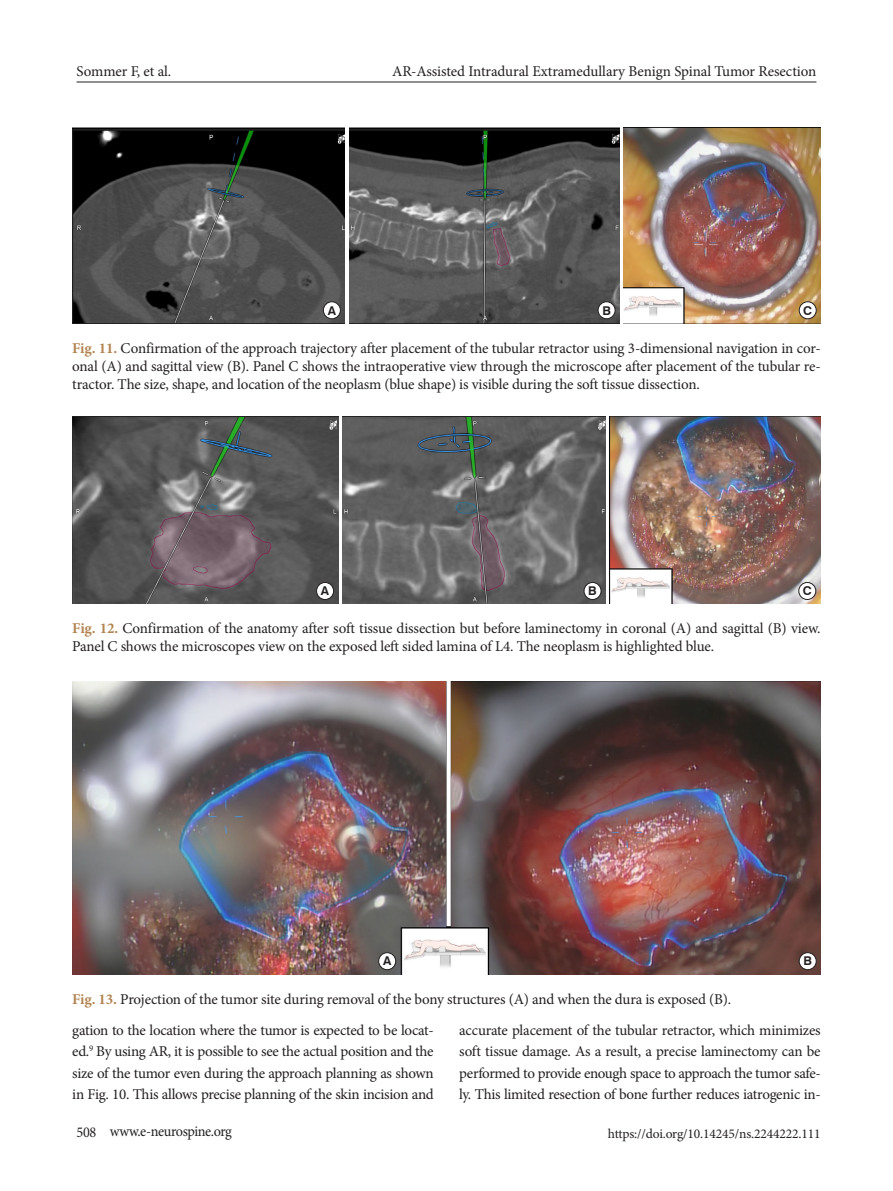
<style>
.page{position:relative;width:893px;height:1191px;background:#fff}
.page>*{position:absolute;margin:0;border:0;box-sizing:border-box;transform-origin:0 0}
.표그림캡션{font:15px/18px "Minion Pro";letter-spacing:-.01em;color:#231f20;text-align:justify}
.본문{font:15px/21.3px "Minion Pro";letter-spacing:-.02em;color:#231f20;text-align:justify}
.표그림캡션-2{font:15px "Minion Pro";letter-spacing:-.01em;color:#231f20;scale:.95 1}
.t1{font:13.5px "Minion Pro";letter-spacing:-.01em;color:#231f20}
.t2{font:700 12.15px "Swiss 721 BT";color:#231f20}
.s1{font-weight:700;color:#b28450}
</style>
<div class="page">
<hr style="left:77px;top:82px;width:739px;height:1px;background:#231f20">
<img style="left:624px;top:128px;width:197px;height:195px">
<img style="left:349px;top:128px;width:271px;height:195px">
<img style="left:72px;top:128px;width:273px;height:195px">
<div style="left:323px;top:302px;width:17px;height:17px;background:#fff;border-radius:50%"></div>
<div style="left:323px;top:301px;width:18px;height:18px;border:1px solid #231f20;border-radius:50%"></div>
<div style="left:598px;top:302px;width:17px;height:17px;background:#fff;border-radius:50%"></div>
<div style="left:598px;top:301px;width:17px;height:18px;border:1px solid #231f20;border-radius:50%"></div>
<div style="left:799px;top:302px;width:17px;height:17px;background:#fff;border-radius:50%"></div>
<div style="left:799px;top:301px;width:17px;height:18px;border:1px solid #231f20;border-radius:50%"></div>
<img style="left:610px;top:417px;width:210px;height:187px">
<img style="left:342px;top:417px;width:263px;height:187px">
<img style="left:72px;top:417px;width:266px;height:187px">
<div style="left:317px;top:582px;width:17px;height:17px;background:#fff;border-radius:50%"></div>
<div style="left:316px;top:582px;width:18px;height:18px;border:1px solid #231f20;border-radius:50%"></div>
<div style="left:584px;top:582px;width:17px;height:17px;background:#fff;border-radius:50%"></div>
<div style="left:584px;top:582px;width:17px;height:18px;border:1px solid #231f20;border-radius:50%"></div>
<div style="left:799px;top:582px;width:17px;height:17px;background:#fff;border-radius:50%"></div>
<div style="left:798px;top:582px;width:18px;height:18px;border:1px solid #231f20;border-radius:50%"></div>
<img style="left:72px;top:681px;width:749px;height:293px">
<div style="left:446px;top:679px;width:5px;height:247px;background:#fff"></div>
<div style="left:379px;top:952px;width:17px;height:17px;background:#fff;border-radius:50%"></div>
<div style="left:378px;top:952px;width:18px;height:18px;border:1px solid #231f20;border-radius:50%"></div>
<div style="left:799px;top:952px;width:17px;height:17px;background:#fff;border-radius:50%"></div>
<div style="left:799px;top:952px;width:17px;height:18px;border:1px solid #231f20;border-radius:50%"></div>
<p class="표그림캡션" style="left:77px;top:62px;width:96px">Sommer F, et al.</p>
<p class="표그림캡션" style="left:392px;top:62px;width:426px">AR-Assisted Intradural Extramedullary Benign Spinal Tumor Resection</p>
<p class="t2" style="left:328px;top:303px;width:10px">A</p>
<p class="t2" style="left:602px;top:303px;width:10px">B</p>
<p class="t2" style="left:803px;top:303px;width:10px">C</p>
<p class="표그림캡션" style="left:72px;top:339px;width:750px"><span class="s1">Fig. 11.</span> Confirmation of the approach trajectory after placement of the tubular retractor using 3-dimensional navigation in cor&shy;onal (A) and sagittal view (B). Panel C shows the intraoperative view through the microscope after placement of the tubular re&shy;tractor. The size, shape, and location of the neoplasm (blue shape) is visible during the soft tissue dissection.</p>
<p class="t2" style="left:321px;top:583px;width:10px">A</p>
<p class="t2" style="left:588px;top:583px;width:10px">B</p>
<p class="t2" style="left:803px;top:583px;width:10px">C</p>
<p class="표그림캡션" style="left:72px;top:619px;width:750px"><span class="s1">Fig. 12.</span> Confirmation of the anatomy after soft tissue dissection but before laminectomy in coronal (A) and sagittal (B) view.<br>Panel C shows the microscopes view on the exposed left sided lamina of L4. The neoplasm is highlighted blue.</p>
<p class="t2" style="left:383px;top:953px;width:10px">A</p>
<p class="t2" style="left:803px;top:953px;width:10px">B</p>
<p class="표그림캡션" style="left:72px;top:990px;width:661px"><span class="s1">Fig. 13.</span> Projection of the tumor site during removal of the bony structures (A) and when the dura is exposed (B).</p>
<p class="본문" style="left:72px;top:1019px;width:363px">gation to the location where the tumor is expected to be locat&shy;ed.<sup>9</sup> By using AR, it is possible to see the actual position and the size of the tumor even during the approach planning as shown in Fig. 10. This allows precise planning of the skin incision and</p>
<p class="본문" style="left:459px;top:1019px;width:363px">accurate placement of the tubular retractor, which minimizes soft tissue damage. As a result, a precise laminectomy can be performed to provide enough space to approach the tumor safe&shy;ly. This limited resection of bone further reduces iatrogenic in-</p>
<p class="표그림캡션-2" style="left:77px;top:1121px;width:165px">508 www.e-neurospine.org</p>
<p class="t1" style="left:608px;top:1124px;width:214px">https://doi.org/10.14245/ns.2244222.111</p>
</div>
